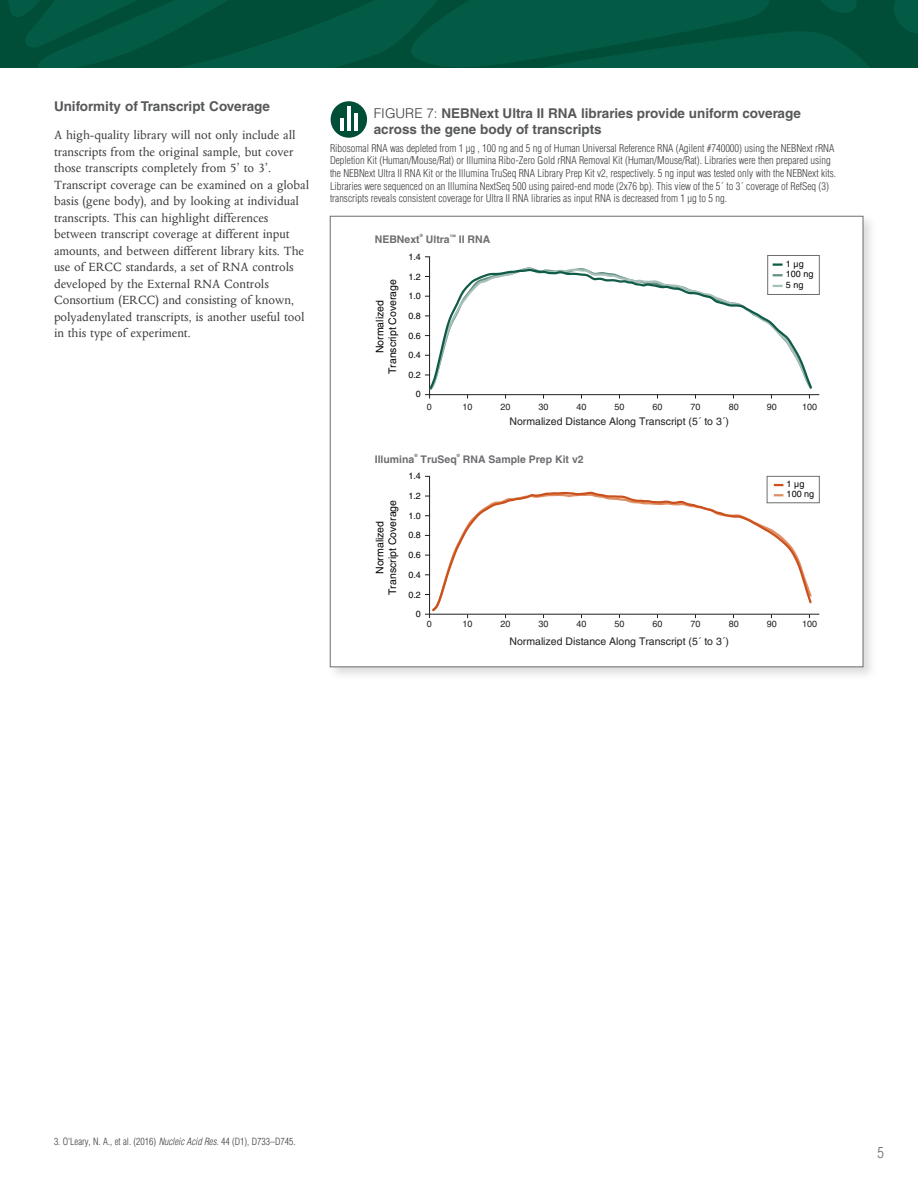
<style>
.page{position:relative;width:918px;height:1188px;background:#fff}
.page>*{position:absolute;margin:0;border:0;box-sizing:border-box;transform-origin:0 0}
.t1{font:300 condensed 15px "Helvetica LT Std";color:#6c6d70}
.Intro_Text_Mkt_Sht_0{font:13.5px/16.5px "Columbus MT Pro";color:#3e3e3f}
.Intro_Text_Mkt_Sht_0-2{font:700 13.5px/16.2px "Helvetica LT Std";color:#57585a}
.t2{font:300 condensed 10.5px/12.6px "Helvetica LT Std";color:#3e3e3f}
.t3{font:10.5px "Helvetica LT Std";color:#231f20}
.t4{font:10.5px/12.6px "Helvetica LT Std";color:#050504;text-align:center}
.t5{font:700 10.5px "Helvetica LT Std";color:#6c6d70}
.Reference___s{font:300 condensed 9.75px "Helvetica LT Std";color:#3e3e3f}
.t6{font:9px/10.6px "Helvetica LT Std";color:#050504}
.t7{font:9px "Helvetica LT Std";color:#231f20}
.t8{font:700 4.35px "Helvetica LT Std";color:#6c6d70}
.s1{font-weight:300;color:#3e3e3f}
.s2{font-style:italic}
</style>
<div class="page">
<svg style="left:0;top:0;width:918px;height:68px;background:#02553f"></svg>
<div style="left:331px;top:101px;width:36px;height:37px;background:#004e38;border-radius:50%"></div>
<hr style="left:347px;top:106px;width:4px;height:25px;background:#fff">
<hr style="left:340px;top:118px;width:4px;height:13px;background:#fff">
<hr style="left:354px;top:113px;width:4px;height:18px;background:#fff">
<div style="left:327px;top:213px;width:550px;height:468px;background:#a8a9ad;opacity:.4"></div>
<div style="left:330px;top:216px;width:533px;height:451px;background:#fff;border:1px solid #6c6d70"></div>
<div style="left:768px;top:255px;width:52px;height:40px;border:1px solid #6c6d70"></div>
<svg style="left:425px;top:394px;width:5px;height:5px"></svg>
<svg style="left:429px;top:256px;width:391px;height:139px"></svg>
<svg style="left:429px;top:266px;width:385px;height:126px"></svg>
<svg style="left:428px;top:268px;width:386px;height:123px"></svg>
<svg style="left:429px;top:476px;width:391px;height:139px"></svg>
<svg style="left:430px;top:491px;width:383px;height:122px"></svg>
<p class="Intro_Text_Mkt_Sht_0-2" style="left:54px;top:98px;width:217px">Uniformity of Transcript Coverage</p>
<p class="Intro_Text_Mkt_Sht_0" style="left:54px;top:127px;width:257px">A high-quality library will not only include all transcripts from the original sample, but cover those transcripts completely from 5’ to 3’.<br>Transcript coverage can be examined on a global basis (gene body), and by looking at individual transcripts. This can highlight differences between transcript coverage at different input amounts, and between different library kits. The use of ERCC standards, a set of RNA controls developed by the External RNA Controls Consortium (ERCC) and consisting of known, polyadenylated transcripts, is another useful tool in this type of experiment.</p>
<p class="Intro_Text_Mkt_Sht_0-2" style="left:374px;top:105px;width:429px"><span class="s1">FIGURE 7:</span> NEBNext Ultra II RNA libraries provide uniform coverage across the gene body of transcripts</p>
<p class="t2" style="left:330px;top:142px;width:508px">Ribosomal RNA was depleted from 1 µg , 100 ng and 5 ng of Human Universal Reference RNA (Agilent #740000) using the NEBNext rRNA Depletion Kit (Human/Mouse/Rat) or Illumina Ribo-Zero Gold rRNA Removal Kit (Human/Mouse/Rat). Libraries were then prepared using the NEBNext Ultra II RNA Kit or the Illumina TruSeq RNA Library Prep Kit v2, respectively. 5 ng input was tested only with the NEBNext kits.<br>Libraries were sequenced on an Illumina NextSeq 500 using paired-end mode (2x76 bp). This view of the 5´ to 3´ coverage of RefSeq (3) transcripts reveals consistent coverage for Ultra II RNA libraries as input RNA is decreased from 1 µg to 5 ng.</p>
<p class="t5" style="left:375px;top:233px;width:46px">NEBNext</p>
<p class="t8" style="left:420px;top:233px;width:5px">®</p>
<p class="t5" style="left:426px;top:233px;width:66px">Ultra<sup>™</sup> II RNA</p>
<p class="t4" style="left:373px;top:374px;width:97px;rotate:-90deg">Normalized<br>Transcript Coverage</p>
<p class="t6" style="left:408px;top:252px;width:14px">1.4</p>
<p class="t6" style="left:408px;top:271px;width:14px">1.2</p>
<p class="t6" style="left:408px;top:291px;width:14px">1.0</p>
<p class="t6" style="left:408px;top:310px;width:14px">0.8</p>
<p class="t6" style="left:408px;top:330px;width:14px">0.6</p>
<p class="t6" style="left:408px;top:350px;width:14px">0.4</p>
<p class="t6" style="left:408px;top:369px;width:14px">0.2</p>
<p class="t6" style="left:416px;top:389px;width:7px">0</p>
<p class="t6" style="left:786px;top:258px;width:29px">1 µg<br>100 ng<br>5 ng</p>
<p class="t7" style="left:427px;top:401px;width:7px">0</p>
<p class="t7" style="left:462px;top:401px;width:12px">10</p>
<p class="t7" style="left:500px;top:401px;width:12px">20</p>
<p class="t7" style="left:538px;top:401px;width:12px">30</p>
<p class="t7" style="left:577px;top:401px;width:12px">40</p>
<p class="t7" style="left:615px;top:401px;width:12px">50</p>
<p class="t7" style="left:653px;top:401px;width:12px">60</p>
<p class="t7" style="left:691px;top:401px;width:12px">70</p>
<p class="t7" style="left:729px;top:401px;width:12px">80</p>
<p class="t7" style="left:767px;top:401px;width:12px">90</p>
<p class="t7" style="left:802px;top:401px;width:17px">100</p>
<p class="t3" style="left:510px;top:415px;width:221px">Normalized Distance Along Transcript (5´ to 3´)</p>
<p class="t5" style="left:375px;top:453px;width:41px">Illumina</p>
<p class="t8" style="left:414px;top:453px;width:5px">®</p>
<p class="t5" style="left:421px;top:453px;width:38px">TruSeq</p>
<p class="t8" style="left:457px;top:453px;width:5px">®</p>
<p class="t5" style="left:463px;top:453px;width:122px">RNA Sample Prep Kit v2</p>
<p class="t4" style="left:373px;top:595px;width:97px;rotate:-90deg">Normalized<br>Transcript Coverage</p>
<p class="t6" style="left:408px;top:471px;width:14px">1.4</p>
<p class="t6" style="left:408px;top:490px;width:14px">1.2</p>
<p class="t6" style="left:408px;top:510px;width:14px">1.0</p>
<p class="t6" style="left:408px;top:530px;width:14px">0.8</p>
<p class="t6" style="left:408px;top:550px;width:14px">0.6</p>
<p class="t6" style="left:408px;top:569px;width:14px">0.4</p>
<p class="t6" style="left:408px;top:589px;width:14px">0.2</p>
<p class="t6" style="left:416px;top:609px;width:7px">0</p>
<p class="t6" style="left:787px;top:479px;width:29px;line-height:10.2px">1 µg<br>100 ng</p>
<p class="t7" style="left:427px;top:619px;width:7px">0</p>
<p class="t7" style="left:462px;top:619px;width:12px">10</p>
<p class="t7" style="left:500px;top:619px;width:12px">20</p>
<p class="t7" style="left:538px;top:619px;width:12px">30</p>
<p class="t7" style="left:577px;top:619px;width:12px">40</p>
<p class="t7" style="left:615px;top:619px;width:12px">50</p>
<p class="t7" style="left:653px;top:619px;width:12px">60</p>
<p class="t7" style="left:691px;top:619px;width:12px">70</p>
<p class="t7" style="left:729px;top:619px;width:12px">80</p>
<p class="t7" style="left:767px;top:619px;width:12px">90</p>
<p class="t7" style="left:802px;top:619px;width:17px">100</p>
<p class="t3" style="left:510px;top:635px;width:221px">Normalized Distance Along Transcript (5´ to 3´)</p>
<p class="Reference___s" style="left:54px;top:1136px;width:243px">3. O'Leary, N. A., et al. (2016) <span class="s2">Nucleic Acid Res.</span> 44 (D1), D733–D745.</p>
<p class="t1" style="left:878px;top:1143px;width:8px">5</p>
</div>
